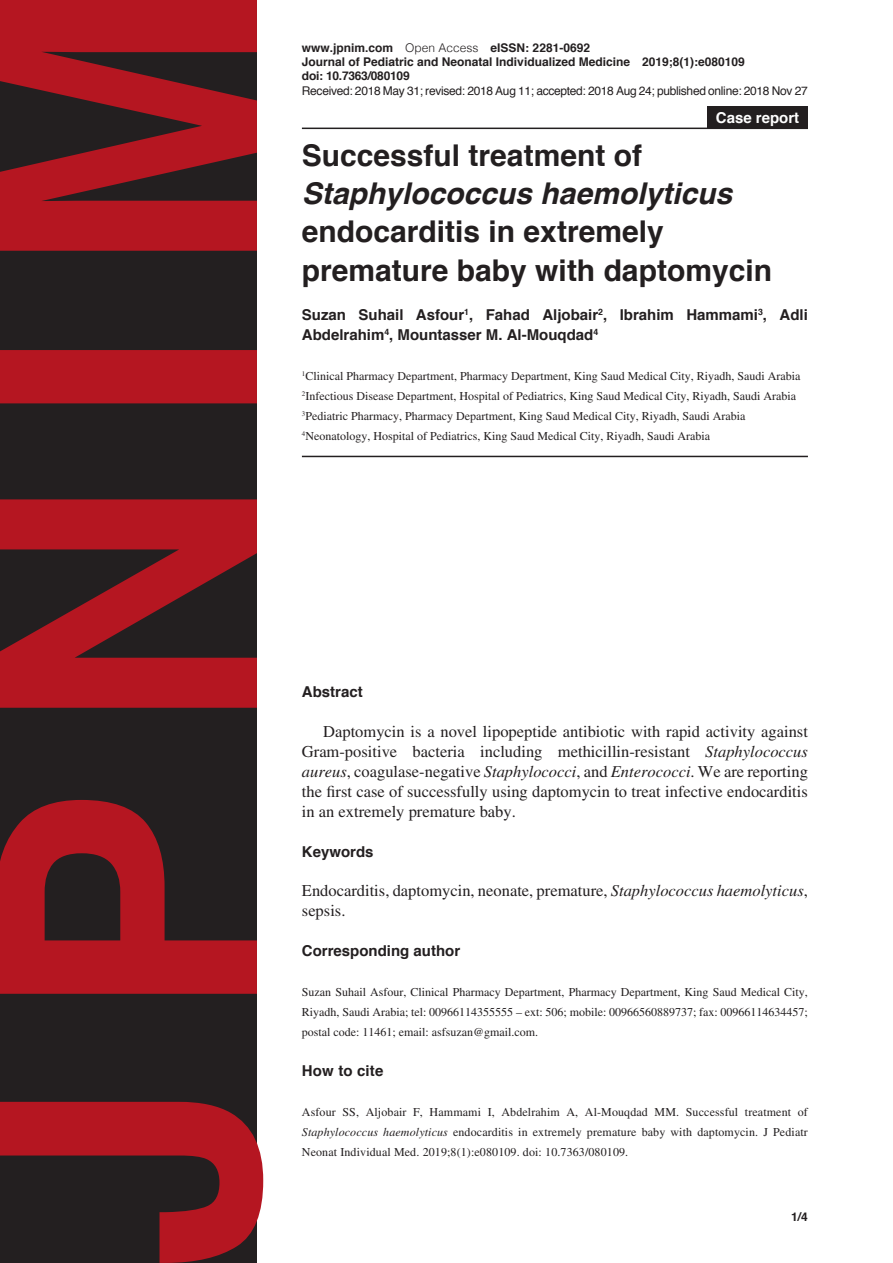
<style>
.page{position:relative;width:893px;height:1263px;background:#fff}
.page>*{position:absolute;margin:0;border:0;box-sizing:border-box;transform-origin:0 0}
.Heading1{font:700 30px/38.2px "Helvetica";color:#231f20}
.Body1{font:16.5px/20px "Times LT Std";color:#231f20;text-align:justify}
.Body2{font:16.5px/20px "Times LT Std";color:#231f20}
.Heading2-AUT{font:700 15px/20px "Helvetica";color:#231f20}
.Heading2{font:700 15px "Helvetica";color:#231f20}
.article_description{font:700 15px "Helvetica";color:#fff}
.Body3{font:12px/20px "Times LT Std";letter-spacing:.005em;color:#231f20;text-align:justify}
.Body3-AFFILIATIONS{font:12px "Times LT Std";color:#231f20}
.Footer_Right{font:700 12px "Helvetica";color:#231f20}
.Footer_Right-2{font:12px "Helvetica";letter-spacing:-.025em;color:#231f20}
.Footer_Right-3{font:700 12px "Helvetica";letter-spacing:-.02em;color:#231f20}
.Page_Right{font:700 12px "Helvetica";color:#231f20}
.s1{font-weight:300}
.s2{font-style:italic}
</style>
<div class="page">
<svg style="left:0;top:0;width:263px;height:1263px;background:#662025"></svg>
<hr style="left:302px;top:128px;width:506px;height:1px;background:#231f20">
<hr style="left:302px;top:456px;width:506px;height:1px;background:#231f20">
<div style="left:707px;top:106px;width:101px;height:22px;background:#231f20"></div>
<p class="Footer_Right" style="left:302px;top:38px;width:290px">www.jpnim.com <span class="s1">Open Access</span> eISSN: 2281-0692</p>
<p class="Footer_Right" style="left:302px;top:52px;width:444px">Journal of Pediatric and Neonatal Individualized Medicine 2019;8(1):e080109</p>
<p class="Footer_Right-3" style="left:302px;top:66px;width:109px">doi: 10.7363/080109</p>
<p class="Footer_Right-2" style="left:302px;top:81px;width:507px">Received: 2018 May 31; revised: 2018 Aug 11; accepted: 2018 Aug 24; published online: 2018 Nov 27</p>
<p class="article_description" style="left:716px;top:105px;width:85px">Case report</p>
<p class="Heading1" style="left:302px;top:136px;width:472px">Successful treatment of<br><span class="s2">Staphylococcus haemolyticus </span>endocarditis in extremely premature baby with daptomycin</p>
<p class="Heading2-AUT" style="left:302px;top:305px;width:507px">Suzan Suhail Asfour<sup>1</sup>, Fahad Aljobair<sup>2</sup>, Ibrahim Hammami<sup>3</sup>, Adli<br>Abdelrahim<sup>4</sup>, Mountasser M. Al-Mouqdad<sup>4</sup></p>
<p class="Body3-AFFILIATIONS" style="left:302px;top:370px;width:500px"><sup>1</sup>Clinical Pharmacy Department, Pharmacy Department, King Saud Medical City, Riyadh, Saudi Arabia</p>
<p class="Body3-AFFILIATIONS" style="left:302px;top:389px;width:496px"><sup>2</sup>Infectious Disease Department, Hospital of Pediatrics, King Saud Medical City, Riyadh, Saudi Arabia</p>
<p class="Body3-AFFILIATIONS" style="left:302px;top:409px;width:445px"><sup>3</sup>Pediatric Pharmacy, Pharmacy Department, King Saud Medical City, Riyadh, Saudi Arabia</p>
<p class="Body3-AFFILIATIONS" style="left:302px;top:429px;width:410px"><sup>4</sup>Neonatology, Hospital of Pediatrics, King Saud Medical City, Riyadh, Saudi Arabia</p>
<p class="Heading2" style="left:302px;top:679px;width:62px">Abstract</p>
<p class="Body1" style="left:302px;top:721px;width:508px;text-indent:21px">Daptomycin is a novel lipopeptide antibiotic with rapid activity against Gram-positive bacteria including methicillin-resistant <span class="s2">Staphylococcus aureus</span>, coagulase-negative <span class="s2">Staphylococci</span>, and <span class="s2">Enterococci</span>. We are reporting the first case of successfully using daptomycin to treat infective endocarditis in an extremely premature baby.</p>
<p class="Heading2" style="left:302px;top:839px;width:73px">Keywords</p>
<p class="Body2" style="left:302px;top:881px;width:507px">Endocarditis, daptomycin, neonate, premature, <span class="s2">Staphylococcus haemolyticus</span>, sepsis.</p>
<p class="Heading2" style="left:302px;top:939px;width:160px">Corresponding author</p>
<p class="Body3" style="left:302px;top:982px;width:508px">Suzan Suhail Asfour, Clinical Pharmacy Department, Pharmacy Department, King Saud Medical City, Riyadh, Saudi Arabia; tel: 00966114355555 – ext: 506; mobile: 00966560889737; fax: 00966114634457; postal code: 11461; email: asfsuzan@gmail.com.</p>
<p class="Heading2" style="left:302px;top:1059px;width:83px">How to cite</p>
<p class="Body3" style="left:302px;top:1102px;width:508px">Asfour SS, Aljobair F, Hammami I, Abdelrahim A, Al-Mouqdad MM. Successful treatment of <span class="s2">Staphylococcus haemolyticus</span> endocarditis in extremely premature baby with daptomycin. J Pediatr Neonat Individual Med. 2019;8(1):e080109. doi: 10.7363/080109.</p>
<p class="Page_Right" style="left:791px;top:1207px;width:18px">1/4</p>
</div>
